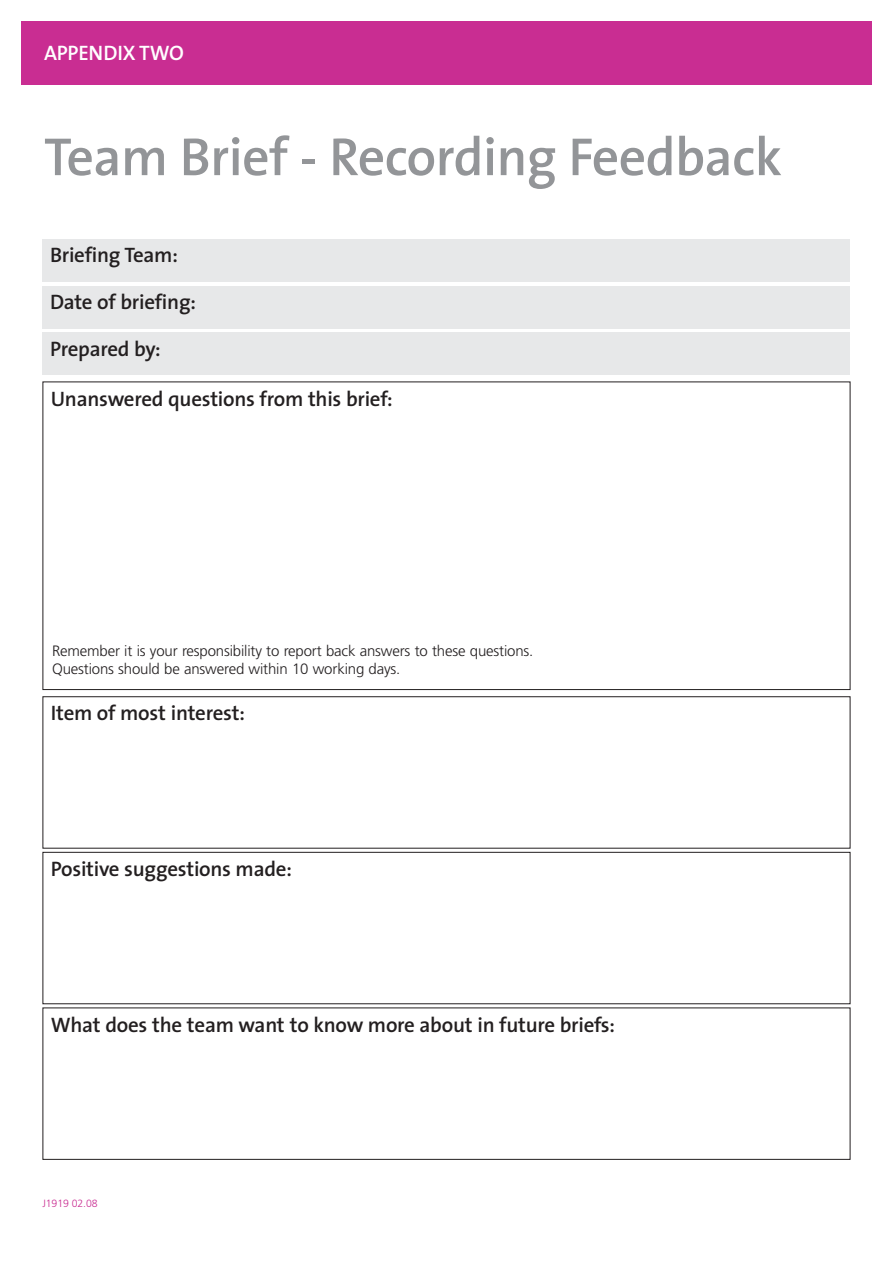
<style>
.page{position:relative;width:893px;height:1263px;background:#fff}
.page>*{position:absolute;margin:0;border:0;box-sizing:border-box;transform-origin:0 0}
.t1{font:600 54px "The Sans";letter-spacing:-.01em;color:#939598}
.t2{font:600 21px "The Sans";letter-spacing:-.01em;color:#231f20}
.t3{font:600 21px "The Sans";letter-spacing:-.01em;color:#fff}
.t4{font:300 15px/18px "Frutiger";letter-spacing:-.01em;color:#231f20}
.t5{font:300 10.5px "Frutiger";letter-spacing:-.01em;color:#c92d92}
</style>
<div class="page">
<div style="left:21px;top:21px;width:851px;height:64px;background:#c92d92"></div>
<div style="left:43px;top:696px;width:807px;height:152px;border:1px solid #231f20"></div>
<div style="left:43px;top:852px;width:807px;height:152px;border:1px solid #231f20"></div>
<div style="left:43px;top:1007px;width:807px;height:153px;border:1px solid #231f20"></div>
<div style="left:43px;top:239px;width:807px;height:42px;background:#e7e8e9"></div>
<div style="left:43px;top:286px;width:807px;height:42px;background:#e7e8e9"></div>
<div style="left:43px;top:333px;width:807px;height:42px;background:#e7e8e9"></div>
<p class="t3" style="left:44px;top:44px;width:141px">APPENDIX TWO</p>
<h1 class="t1" style="left:44px;top:136px;width:740px">Team Brief - Recording Feedback</h1>
<p class="t2" style="left:50px;top:247px;width:129px">Briefing Team:</p>
<p class="t2" style="left:50px;top:294px;width:148px">Date of briefing:</p>
<p class="t2" style="left:50px;top:340px;width:112px">Prepared by:</p>
<p class="t2" style="left:51px;top:390px;width:343px">Unanswered questions from this brief:</p>
<p class="t4" style="left:52px;top:643px;width:483px">Remember it is your responsibility to report back answers to these questions.<br>Questions should be answered within 10 working days.</p>
<p class="t2" style="left:51px;top:705px;width:196px">Item of most interest:</p>
<p class="t2" style="left:51px;top:861px;width:243px">Positive suggestions made:</p>
<p class="t2" style="left:51px;top:1016px;width:566px">What does the team want to know more about in future briefs:</p>
<p class="t5" style="left:43px;top:1199px;width:57px">J1919 02.08</p>
</div>
